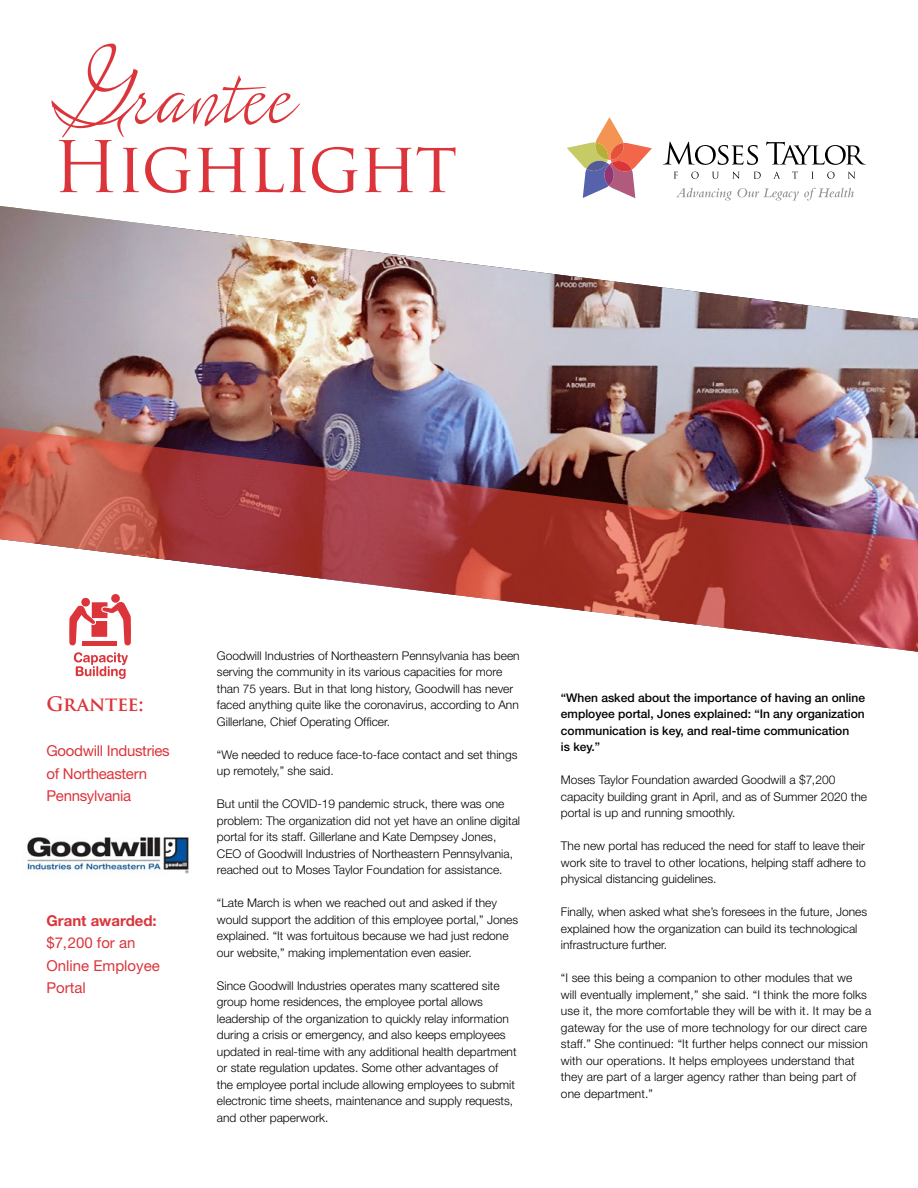
<style>
.page{position:relative;width:918px;height:1188px;background:#fff}
.page>*{position:absolute;margin:0;border:0;box-sizing:border-box;transform-origin:0 0}
.t1{font:114px "Lush Script";letter-spacing:.01em;color:#db353b}
.t2{font:69.15px "Trajan Pro 3";letter-spacing:-.03em;color:#db353b}
.t3{font:600 19.5px "Trajan Pro 3";letter-spacing:-.01em;color:#db353b}
.t4{font:15px/22.5px "Helvetica Neue";letter-spacing:-.02em;color:#db353b}
.t5{font:15px/22.5px "Helvetica Neue";color:#db353b}
.t6{font:700 15px "Helvetica Neue";color:#db353b}
.t7{font:300 12px/16.5px "Helvetica Neue";color:#000}
.t8{font:500 12px/16.5px "Helvetica Neue";color:#000}
</style>
<div class="page">
<img style="left:0;top:206px;width:918px;height:213px">
<svg style="left:74px;top:654px;width:54px;height:25px"></svg>
<svg style="left:567px;top:117px;width:85px;height:81px"></svg>
<svg style="left:663px;top:142px;width:95px;height:23px"></svg>
<svg style="left:766px;top:142px;width:100px;height:23px"></svg>
<svg style="left:674px;top:172px;width:4px;height:7px"></svg>
<svg style="left:691px;top:172px;width:8px;height:7px"></svg>
<svg style="left:712px;top:172px;width:7px;height:7px"></svg>
<svg style="left:732px;top:172px;width:8px;height:7px"></svg>
<svg style="left:754px;top:172px;width:7px;height:7px"></svg>
<svg style="left:773px;top:172px;width:7px;height:7px"></svg>
<svg style="left:792px;top:172px;width:6px;height:7px"></svg>
<svg style="left:827px;top:172px;width:8px;height:7px"></svg>
<svg style="left:848px;top:172px;width:7px;height:7px"></svg>
<svg style="left:676px;top:188px;width:178px;height:12px"></svg>
<img style="left:0;top:419px;width:918px;height:235px">
<img style="left:27px;top:837px;width:162px;height:37px">
<h1 class="t1" style="left:53px;top:16px;width:252px">Grantee</h1>
<h2 class="t2" style="left:53px;top:120px;width:407px">Highlight</h2>
<h3 class="t3" style="left:47px;top:690px;width:99px">GRANTEE:</h3>
<p class="t4" style="left:47px;top:740px;width:125px">Goodwill Industries of Northeastern<br>Pennsylvania</p>
<p class="t6" style="left:47px;top:911px;width:112px">Grant awarded:</p>
<p class="t5" style="left:47px;top:932px;width:115px">$7,200 for an<br>Online Employee<br>Portal</p>
<p class="t7" style="left:217px;top:647px;width:304px">Goodwill Industries of Northeastern Pennsylvania has been serving the community in its various capacities for more than 75 years. But in that long history, Goodwill has never faced anything quite like the coronavirus, according to Ann Gillerlane, Chief Operating Officer.</p>
<p class="t7" style="left:217px;top:746px;width:302px">“We needed to reduce face-to-face contact and set things up remotely,” she said.</p>
<p class="t7" style="left:217px;top:795px;width:305px">But until the COVID-19 pandemic struck, there was one problem: The organization did not yet have an online digital portal for its staff. Gillerlane and Kate Dempsey Jones, CEO of Goodwill Industries of Northeastern Pennsylvania, reached out to Moses Taylor Foundation for assistance.</p>
<p class="t7" style="left:217px;top:894px;width:303px">“Late March is when we reached out and asked if they would support the addition of this employee portal,” Jones explained. “It was fortuitous because we had just redone our website,” making implementation even easier.</p>
<p class="t7" style="left:217px;top:977px;width:301px">Since Goodwill Industries operates many scattered site group home residences, the employee portal allows leadership of the organization to quickly relay information during a crisis or emergency, and also keeps employees updated in real-time with any additional health department or state regulation updates. Some other advantages of the employee portal include allowing employees to submit electronic time sheets, maintenance and supply requests, and other paperwork.</p>
<p class="t8" style="left:561px;top:689px;width:306px">“When asked about the importance of having an online employee portal, Jones explained: “In any organization communication is key, and real-time communication<br>is key.”</p>
<p class="t7" style="left:561px;top:772px;width:308px">Moses Taylor Foundation awarded Goodwill a $7,200 capacity building grant in April, and as of Summer 2020 the portal is up and running smoothly.</p>
<p class="t7" style="left:561px;top:838px;width:306px;text-align:justify">The new portal has reduced the need for staff to leave their work site to travel to other locations, helping staff adhere to physical distancing guidelines.</p>
<p class="t7" style="left:561px;top:904px;width:308px">Finally, when asked what she’s foresees in the future, Jones explained how the organization can build its technological infrastructure further.</p>
<p class="t7" style="left:561px;top:970px;width:312px">“I see this being a companion to other modules that we<br>will eventually implement,” she said. “I think the more folks use it, the more comfortable they will be with it. It may be a gateway for the use of more technology for our direct care staff.” She continued: “It further helps connect our mission with our operations. It helps employees understand that they are part of a larger agency rather than being part of one department.”</p>
</div>
